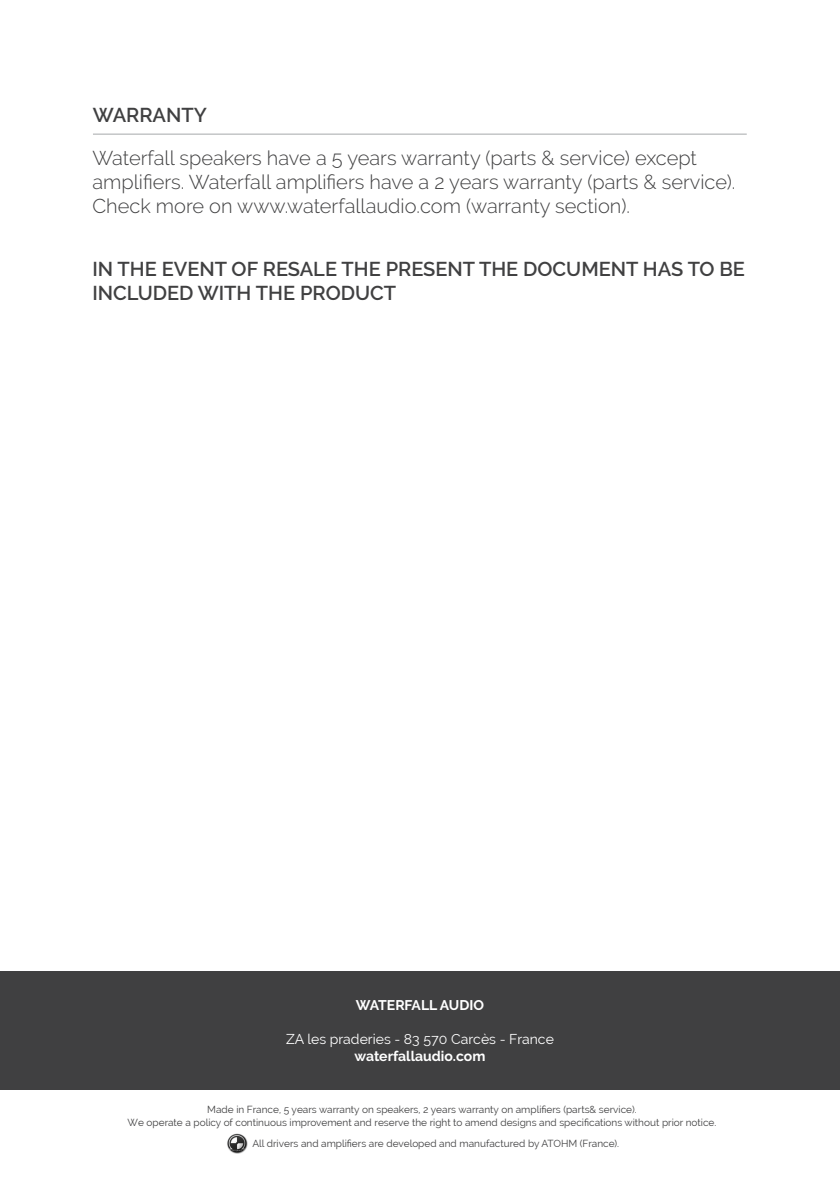
<style>
.page{position:relative;width:840px;height:1191px;background:#fff}
.page>*{position:absolute;margin:0;border:0;box-sizing:border-box;transform-origin:0 0}
.t1{font:300 20px/24px "Raleway";color:#404041}
.t2{font:600 20px/24px "Raleway";color:#404041}
.t3{font:14px "Raleway";color:#fff}
.t4{font:700 14px "Raleway";color:#fff}
.t5{font:10px/13px "Raleway";color:#404041;text-align:center}
</style>
<div class="page">
<hr style="left:93px;top:134px;width:653px;height:1px;background:#a6a8ab">
<div style="left:0;top:971px;width:839px;height:118px;background:#404041"></div>
<img style="left:227px;top:1133px;width:20px;height:20px">
<h1 class="t2" style="left:93px;top:103px;width:115px">WARRANTY</h1>
<h1 class="t1" style="left:92px;top:146px;width:644px">Waterfall speakers have a 5 years warranty (parts &amp; service) except amplifiers. Waterfall amplifiers have a 2 years warranty (parts &amp; service).<br>Check more on www.waterfallaudio.com (warranty section).</h1>
<h1 class="t2" style="left:92px;top:257px;width:653px">IN THE EVENT OF RESALE THE PRESENT THE DOCUMENT HAS TO BE<br>INCLUDED WITH THE PRODUCT</h1>
<h2 class="t4" style="left:356px;top:997px;width:130px">WATERFALL AUDIO</h2>
<h2 class="t3" style="left:286px;top:1031px;width:269px">ZA les praderies - 83 570 Carcès - France</h2>
<h2 class="t4" style="left:354px;top:1047px;width:132px">waterfallaudio.com</h2>
<p class="t5" style="left:127px;top:1102px;width:590px">Made in France, 5 years warranty on speakers, 2 years warranty on amplifiers (parts&amp; service).<br>We operate a policy of continuous improvement and reserve the right to amend designs and specifications without prior notice.</p>
<p class="t5" style="left:252px;top:1137px;width:368px">All drivers and amplifiers are developed and manufactured by ATOHM (France).</p>
</div>
